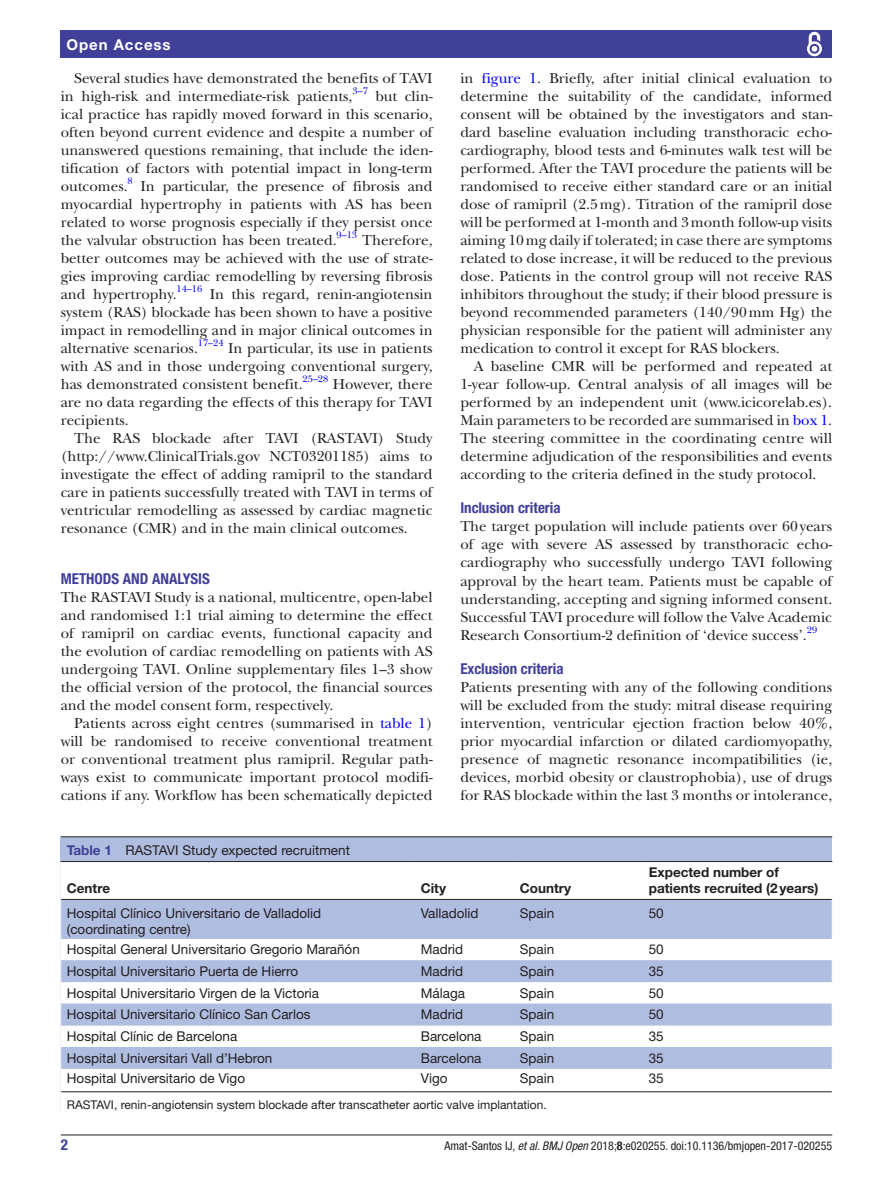
<style>
.page{position:relative;width:893px;height:1191px;background:#fff}
.page>*{position:absolute;margin:0;border:0;box-sizing:border-box;transform-origin:0 0}
.t1{font:15px/18px "New Baskerville";color:#231f20;text-align:justify}
.t2{font:700 condensed 15px "Helvetica Neue LT Std";color:#414099}
.t3{font:700 15px "Helvetica Neue LT Std";letter-spacing:.065em;color:#fff}
.t4{font:13.5px/16.2px "Helvetica Neue LT Std";color:#231f20}
.t5{font:700 13.5px/16.2px "Helvetica Neue LT Std";color:#231f20}
.t6{font:12px "Helvetica Neue LT Std";color:#231f20}
.t7{font:condensed 12px "Helvetica Neue LT Std";color:#231f20}
.t8{font:9.9px "New Baskerville";color:#00f}
.s1{color:#00f}
.s2{font-weight:700;color:#414099}
.s3{font-style:italic}
.s4{font-weight:700}
</style>
<div class="page">
<hr style="left:61px;top:1134px;width:771px;height:1px;background:#231f20">
<div style="left:61px;top:31px;width:771px;height:27px;background:#414099"></div>
<svg style="left:807px;top:31px;width:15px;height:26px"></svg>
<div style="left:61px;top:837px;width:771px;height:272px;background:#afbde1"></div>
<hr style="left:61px;top:836px;width:771px;height:1px;background:#231f20">
<div style="left:61px;top:862px;width:771px;height:246px;background:#fff"></div>
<svg style="left:61px;top:900px;width:771px;height:168px"></svg>
<hr style="left:61px;top:861px;width:354px;height:1px;background:#231f20">
<hr style="left:61px;top:899px;width:354px;height:1px;background:#231f20">
<hr style="left:415px;top:861px;width:99px;height:1px;background:#231f20">
<hr style="left:415px;top:899px;width:99px;height:1px;background:#231f20">
<hr style="left:514px;top:861px;width:129px;height:1px;background:#231f20">
<hr style="left:514px;top:899px;width:129px;height:1px;background:#231f20">
<hr style="left:643px;top:861px;width:189px;height:1px;background:#231f20">
<hr style="left:643px;top:899px;width:189px;height:1px;background:#231f20">
<hr style="left:415px;top:1091px;width:99px;height:1px;background:#231f20">
<hr style="left:514px;top:1091px;width:129px;height:1px;background:#231f20">
<hr style="left:61px;top:1091px;width:354px;height:1px;background:#231f20">
<hr style="left:643px;top:1091px;width:189px;height:1px;background:#231f20">
<svg style="left:60px;top:938px;width:1px;height:171px"></svg>
<hr style="left:61px;top:1108px;width:771px;height:2px;background:#fff">
<p class="t3" style="left:66px;top:35px;width:106px">Open Access</p>
<p class="t1" style="left:61px;top:69px;width:373px;text-indent:14px">Several studies have demonstrated the benefits of TAVI in high-risk and intermediate-risk patients,</p>
<p class="t8" style="left:353px;top:85px;width:17px">3–7</p>
<p class="t1" style="left:61px;top:87px;width:373px;text-indent:315px">but clin&shy;ical practice has rapidly moved forward in this scenario, often beyond current evidence and despite a number of unanswered questions remaining, that include the iden&shy;tification of factors with potential impact in long-term outcomes.</p>
<p class="t8" style="left:128px;top:175px;width:7px">8</p>
<p class="t1" style="left:61px;top:177px;width:373px;text-indent:80px">In particular, the presence of fibrosis and myocardial hypertrophy in patients with AS has been related to worse prognosis especially if they persist once the valvular obstruction has been treated.</p>
<p class="t8" style="left:337px;top:229px;width:22px">9–13</p>
<p class="t1" style="left:61px;top:231px;width:373px;text-indent:301px">Therefore, better outcomes may be achieved with the use of strate&shy;gies improving cardiac remodelling by reversing fibrosis and hypertrophy.</p>
<p class="t8" style="left:177px;top:283px;width:27px">14–16</p>
<p class="t1" style="left:61px;top:285px;width:373px;text-indent:149px">In this regard, renin-angiotensin system (RAS) blockade has been shown to have a positive impact in remodelling and in major clinical outcomes in alternative scenarios.</p>
<p class="t8" style="left:198px;top:337px;width:27px">17–24</p>
<p class="t1" style="left:61px;top:339px;width:373px;text-indent:167px">In particular, its use in patients with AS and in those undergoing conventional surgery, has demonstrated consistent benefit.</p>
<p class="t8" style="left:303px;top:373px;width:27px">25–28</p>
<p class="t1" style="left:61px;top:375px;width:373px;text-indent:272px">However, there are no data regarding the effects of this therapy for TAVI recipients.</p>
<p class="t1" style="left:61px;top:429px;width:373px;text-indent:13px">The RAS blockade after TAVI (RASTAVI) Study (http://www.ClinicalTrials.gov NCT03201185) aims to investigate the effect of adding ramipril to the standard care in patients successfully treated with TAVI in terms of ventricular remodelling as assessed by cardiac magnetic resonance (CMR) and in the main clinical outcomes.</p>
<p class="t2" style="left:61px;top:569px;width:137px">Methods and analysis</p>
<p class="t1" style="left:61px;top:588px;width:373px">The RASTAVI Study is a national, multicentre, open-label and randomised 1:1 trial aiming to determine the effect of ramipril on cardiac events, functional capacity and the evolution of cardiac remodelling on patients with AS undergoing TAVI. Online supplementary files 1–3 show the official version of the protocol, the financial sources and the model consent form, respectively.</p>
<p class="t1" style="left:61px;top:714px;width:373px;text-indent:14px">Patients across eight centres (summarised in <span class="s1">table 1</span>) will be randomised to receive conventional treatment or conventional treatment plus ramipril. Regular path&shy;ways exist to communicate important protocol modifi&shy;cations if any. Workflow has been schematically depicted</p>
<p class="t1" style="left:460px;top:69px;width:373px">in <span class="s1">figure 1</span>. Briefly, after initial clinical evaluation to determine the suitability of the candidate, informed consent will be obtained by the investigators and stan&shy;dard baseline evaluation including transthoracic echo&shy;cardiography, blood tests and 6-minutes walk test will be performed. After the TAVI procedure the patients will be randomised to receive either standard care or an initial dose of ramipril (2.5mg). Titration of the ramipril dose will be performed at 1-month and 3month follow-up visits aiming 10mg daily if tolerated; in case there are symptoms related to dose increase, it will be reduced to the previous dose. Patients in the control group will not receive RAS inhibitors throughout the study; if their blood pressure is beyond recommended parameters (140/90mm Hg) the physician responsible for the patient will administer any medication to control it except for RAS blockers.</p>
<p class="t1" style="left:460px;top:357px;width:373px;text-indent:14px">A baseline CMR will be performed and repeated at 1-year follow-up. Central analysis of all images will be performed by an independent unit (www.icicorelab.es).<br>Main parameters to be recorded are summarised in <span class="s1">box 1</span>.<br>The steering committee in the coordinating centre will determine adjudication of the responsibilities and events according to the criteria defined in the study protocol.</p>
<p class="t2" style="left:460px;top:499px;width:102px">Inclusion criteria</p>
<p class="t1" style="left:460px;top:518px;width:373px">The target population will include patients over 60years of age with severe AS assessed by transthoracic echo&shy;cardiography who successfully undergo TAVI following approval by the heart team. Patients must be capable of understanding, accepting and signing informed consent.<br>Successful TAVI procedure will follow the Valve Academic Research Consortium-2 definition of ‘device success’.</p>
<p class="t8" style="left:807px;top:624px;width:12px">29</p>
<p class="t2" style="left:460px;top:659px;width:105px">Exclusion criteria</p>
<p class="t1" style="left:460px;top:678px;width:373px">Patients presenting with any of the following conditions will be excluded from the study: mitral disease requiring intervention, ventricular ejection fraction below 40%, prior myocardial infarction or dilated cardiomyopathy, presence of magnetic resonance incompatibilities (ie, devices, morbid obesity or claustrophobia), use of drugs for RAS blockade within the last 3 months or intolerance,</p>
<p class="t4" style="left:67px;top:842px;width:285px"><span class="s2">Table 1</span> RASTAVI Study expected recruitment</p>
<p class="t5" style="left:67px;top:880px;width:45px">Centre</p>
<p class="t5" style="left:421px;top:880px;width:27px">City</p>
<p class="t5" style="left:520px;top:880px;width:53px">Country</p>
<p class="t5" style="left:649px;top:864px;width:171px">Expected number of patients recruited (2years)</p>
<p class="t4" style="left:67px;top:905px;width:256px">Hospital Clínico Universitario de Valladolid (coordinating centre)</p>
<p class="t4" style="left:421px;top:905px;width:59px">Valladolid</p>
<p class="t4" style="left:520px;top:905px;width:36px">Spain</p>
<p class="t4" style="left:649px;top:905px;width:17px">50</p>
<p class="t4" style="left:67px;top:941px;width:294px">Hospital General Universitario Gregorio Marañón</p>
<p class="t4" style="left:421px;top:941px;width:44px">Madrid</p>
<p class="t4" style="left:520px;top:941px;width:36px">Spain</p>
<p class="t4" style="left:649px;top:941px;width:17px">50</p>
<p class="t4" style="left:67px;top:963px;width:233px">Hospital Universitario Puerta de Hierro</p>
<p class="t4" style="left:421px;top:963px;width:44px">Madrid</p>
<p class="t4" style="left:520px;top:963px;width:36px">Spain</p>
<p class="t4" style="left:649px;top:963px;width:17px">35</p>
<p class="t4" style="left:67px;top:984px;width:254px">Hospital Universitario Virgen de la Victoria</p>
<p class="t4" style="left:421px;top:984px;width:46px">Málaga</p>
<p class="t4" style="left:520px;top:984px;width:36px">Spain</p>
<p class="t4" style="left:649px;top:984px;width:17px">50</p>
<p class="t4" style="left:67px;top:1006px;width:245px">Hospital Universitario Clínico San Carlos</p>
<p class="t4" style="left:421px;top:1006px;width:44px">Madrid</p>
<p class="t4" style="left:520px;top:1006px;width:36px">Spain</p>
<p class="t4" style="left:649px;top:1006px;width:17px">50</p>
<p class="t4" style="left:67px;top:1028px;width:172px">Hospital Clínic de Barcelona</p>
<p class="t4" style="left:421px;top:1028px;width:62px">Barcelona</p>
<p class="t4" style="left:520px;top:1028px;width:36px">Spain</p>
<p class="t4" style="left:649px;top:1028px;width:17px">35</p>
<p class="t4" style="left:67px;top:1049px;width:207px">Hospital Universitari Vall d’Hebron</p>
<p class="t4" style="left:421px;top:1049px;width:62px">Barcelona</p>
<p class="t4" style="left:520px;top:1049px;width:36px">Spain</p>
<p class="t4" style="left:649px;top:1049px;width:17px">35</p>
<p class="t4" style="left:67px;top:1069px;width:180px">Hospital Universitario de Vigo</p>
<p class="t4" style="left:421px;top:1069px;width:28px">Vigo</p>
<p class="t4" style="left:520px;top:1069px;width:36px">Spain</p>
<p class="t4" style="left:649px;top:1069px;width:17px">35</p>
<p class="t6" style="left:67px;top:1098px;width:481px">RASTAVI, renin-angiotensin system blockade after transcatheter aortic valve implantation.</p>
<p class="t2" style="left:61px;top:1135px;width:9px">2</p>
<p class="t7" style="left:444px;top:1138px;width:389px">Amat-Santos IJ, <span class="s3">et al</span>. <span class="s3">BMJ Open</span> 2018;<span class="s4">8</span>:e020255. doi:10.1136/bmjopen-2017-020255</p>
</div>
